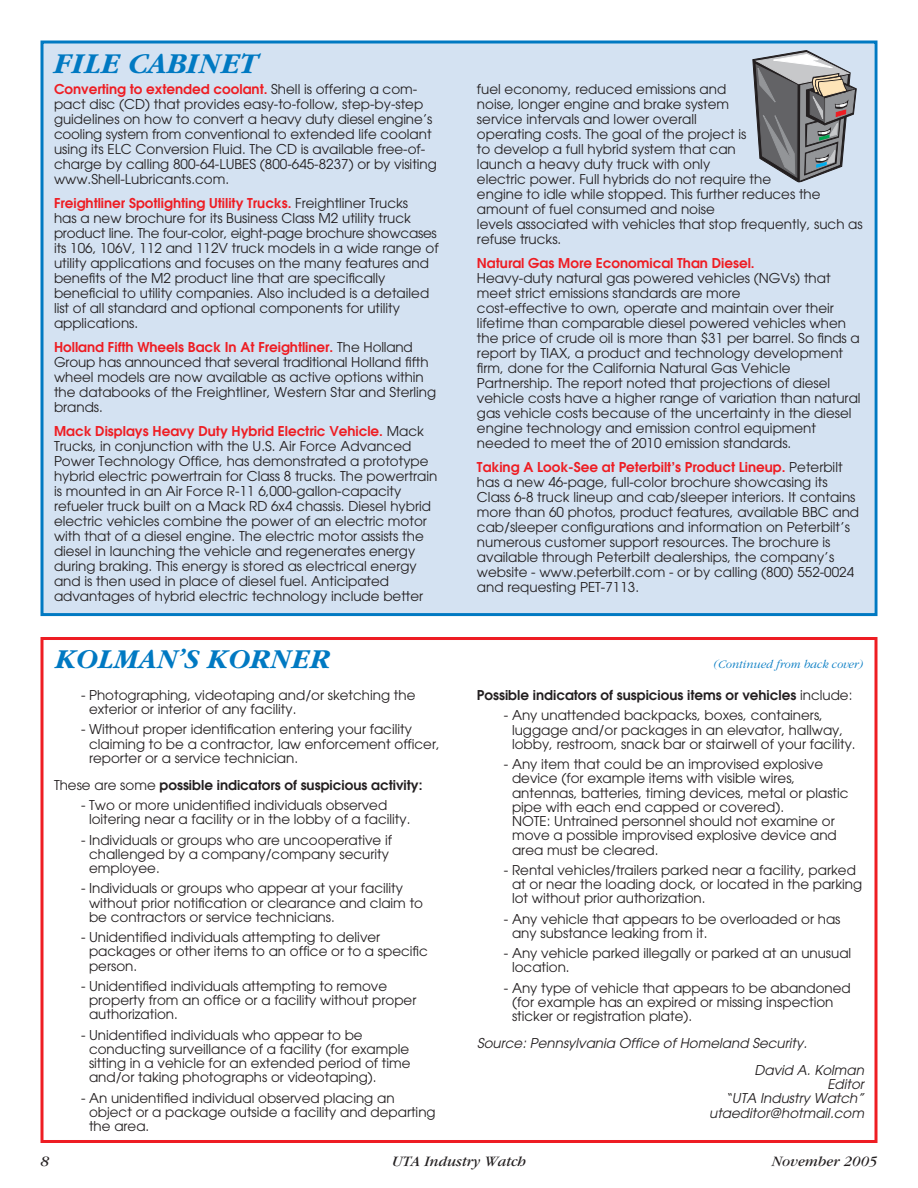
<style>
.page{position:relative;width:918px;height:1188px;background:#fff}
.page>*{position:absolute;margin:0;border:0;box-sizing:border-box;transform-origin:0 0}
.t1{font:italic 700 30px "Garamond";color:#0079c2}
.t2{font:italic 700 28.5px "Garamond";color:#0079c2}
.t3{font:italic 15px "Garamond";color:#231f20}
.t4{font:13.5px/15px "Avant Garde";color:#231f20}
.t5{font:600 13.5px "Avant Garde";color:#231f20}
.t6{font:italic 13.5px/14.2px "Avant Garde";color:#231f20}
.t7{font:600 13.5px "Avant Garde";color:#ee1d23}
.t8{font:italic 300 12px "Garamond";color:#0079c2}
.s1{font-weight:600;color:#ee1d23}
.s2{font-weight:400}
</style>
<div class="page">
<div style="left:44px;top:44px;width:830px;height:569px;background:#d4e2f2"></div>
<div style="left:40px;top:40px;width:838px;height:576px;border:3px solid #0079c2"></div>
<svg style="left:753px;top:50px;width:104px;height:133px"></svg>
<div style="left:40px;top:637px;width:838px;height:506px;border:3px solid #ee1d23"></div>
<h1 class="t1" style="left:52px;top:52px;width:205px">FILE CABINET</h1>
<p class="t4" style="left:54px;top:82px;width:384px"><span class="s1">Converting to extended coolant.</span> Shell is offering a com&shy;pact disc (CD) that provides easy-to-follow, step-by-step guidelines on how to convert a heavy duty diesel engine’s cooling system from conventional to extended life coolant using its ELC Conversion Fluid. The CD is available free-of&shy;charge by calling 800-64-LUBES (800-645-8237) or by visiting www.Shell-Lubricants.com.</p>
<p class="t4" style="left:54px;top:196px;width:386px"><span class="s1">Freightliner Spotlighting Utility Trucks.</span> Freightliner Trucks<br>has a new brochure for its Business Class M2 utility truck product line. The four-color, eight-page brochure showcases its 106, 106V, 112 and 112V truck models in a wide range of utility applications and focuses on the many features and benefits of the M2 product line that are specifically beneficial to utility companies. Also included is a detailed list of all standard and optional components for utility applications.</p>
<p class="t4" style="left:54px;top:340px;width:384px"><span class="s1">Holland Fifth Wheels Back In At Freightliner.</span> The Holland Group has announced that several traditional Holland fifth wheel models are now available as active options within the databooks of the Freightliner, Western Star and Sterling brands.</p>
<p class="t4" style="left:54px;top:424px;width:385px"><span class="s1">Mack Displays Heavy Duty Hybrid Electric Vehicle.</span> Mack Trucks, in conjunction with the U.S. Air Force Advanced Power Technology Office, has demonstrated a prototype hybrid electric powertrain for Class 8 trucks. The powertrain is mounted in an Air Force R-11 6,000-gallon-capacity refueler truck built on a Mack RD 6x4 chassis. Diesel hybrid electric vehicles combine the power of an electric motor with that of a diesel engine. The electric motor assists the diesel in launching the vehicle and regenerates energy during braking. This energy is stored as electrical energy and is then used in place of diesel fuel. Anticipated advantages of hybrid electric technology include better</p>
<h2 class="t2" style="left:54px;top:649px;width:277px">KOLMAN’S KORNER</h2>
<p class="t4" style="left:89px;top:689px;width:328px;line-height:14.2px;text-indent:-8px">- Photographing, videotaping and/or sketching the exterior or interior of any facility.</p>
<p class="t4" style="left:89px;top:724px;width:352px;line-height:14.2px;text-indent:-8px">- Without proper identification entering your facility claiming to be a contractor, law enforcement officer, reporter or a service technician.</p>
<p class="t5" style="left:54px;top:780px;width:370px"><span class="s2">These are some</span> possible indicators of suspicious activity:</p>
<p class="t4" style="left:89px;top:799px;width:323px;line-height:14.2px;text-indent:-8px">- Two or more unidentified individuals observed loitering near a facility or in the lobby of a facility.</p>
<p class="t4" style="left:89px;top:834px;width:304px;line-height:14.2px;text-indent:-8px">- Individuals or groups who are uncooperative if challenged by a company/company security employee.</p>
<p class="t4" style="left:89px;top:883px;width:336px;line-height:14.2px;text-indent:-8px">- Individuals or groups who appear at your facility without prior notification or clearance and claim to be contractors or service technicians.</p>
<p class="t4" style="left:89px;top:931px;width:340px;line-height:14.2px;text-indent:-8px">- Unidentified individuals attempting to deliver packages or other items to an office or to a specific person.</p>
<p class="t4" style="left:89px;top:980px;width:329px;line-height:14.2px;text-indent:-8px">- Unidentified individuals attempting to remove property from an office or a facility without proper authorization.</p>
<p class="t4" style="left:89px;top:1029px;width:323px;line-height:14.2px;text-indent:-8px">- Unidentified individuals who appear to be conducting surveillance of a facility (for example sitting in a vehicle for an extended period of time and/or taking photographs or videotaping).</p>
<p class="t4" style="left:89px;top:1092px;width:348px;line-height:14.2px;text-indent:-8px">- An unidentified individual observed placing an object or a package outside a facility and departing the area.</p>
<p class="t4" style="left:477px;top:82px;width:387px">fuel economy, reduced emissions and<br>noise, longer engine and brake system<br>service intervals and lower overall<br>operating costs. The goal of the project is<br>to develop a full hybrid system that can<br>launch a heavy duty truck with only<br>electric power. Full hybrids do not require the<br>engine to idle while stopped. This further reduces the amount of fuel consumed and noise<br>levels associated with vehicles that stop frequently, such as refuse trucks.</p>
<p class="t7" style="left:477px;top:258px;width:279px">Natural Gas More Economical Than Diesel.</p>
<p class="t4" style="left:477px;top:271px;width:385px">Heavy-duty natural gas powered vehicles (NGVs) that meet strict emissions standards are more<br>cost-effective to own, operate and maintain over their lifetime than comparable diesel powered vehicles when the price of crude oil is more than $31 per barrel. So finds a report by TIAX, a product and technology development firm, done for the California Natural Gas Vehicle Partnership. The report noted that projections of diesel vehicle costs have a higher range of variation than natural gas vehicle costs because of the uncertainty in the diesel engine technology and emission control equipment needed to meet the of 2010 emission standards.</p>
<p class="t4" style="left:477px;top:460px;width:384px"><span class="s1">Taking A Look-See at Peterbilt’s Product Lineup.</span> Peterbilt has a new 46-page, full-color brochure showcasing its Class 6-8 truck lineup and cab/sleeper interiors. It contains more than 60 photos, product features, available BBC and cab/sleeper configurations and information on Peterbilt’s numerous customer support resources. The brochure is available through Peterbilt dealerships, the company’s website - www.peterbilt.com - or by calling (800) 552-0024 and requesting PET-7113.</p>
<p class="t8" style="left:714px;top:660px;width:151px">(Continued from back cover)</p>
<p class="t5" style="left:477px;top:690px;width:377px">Possible indicators of suspicious items or vehicles <span class="s2">include:</span></p>
<p class="t4" style="left:512px;top:709px;width:345px;line-height:14.2px;text-indent:-8px">- Any unattended backpacks, boxes, containers, luggage and/or packages in an elevator, hallway, lobby, restroom, snack bar or stairwell of your facility.</p>
<p class="t4" style="left:512px;top:758px;width:338px;line-height:14.2px;text-indent:-8px">- Any item that could be an improvised explosive device (for example items with visible wires, antennas, batteries, timing devices, metal or plastic pipe with each end capped or covered).<br>NOTE: Untrained personnel should not examine or move a possible improvised explosive device and area must be cleared.</p>
<p class="t4" style="left:512px;top:864px;width:352px;line-height:14.2px;text-indent:-8px">- Rental vehicles/trailers parked near a facility, parked at or near the loading dock, or located in the parking lot without prior authorization.</p>
<p class="t4" style="left:512px;top:913px;width:330px;line-height:14.2px;text-indent:-8px">- Any vehicle that appears to be overloaded or has any substance leaking from it.</p>
<p class="t4" style="left:512px;top:947px;width:341px;line-height:14.2px;text-indent:-8px">- Any vehicle parked illegally or parked at an unusual location.</p>
<p class="t4" style="left:512px;top:982px;width:340px;line-height:14.2px;text-indent:-8px">- Any type of vehicle that appears to be abandoned (for example has an expired or missing inspection sticker or registration plate).</p>
<p class="t6" style="left:754px;top:1031px;width:113px;line-height:27px;text-indent:-277px">Source: Pennsylvania Office of Homeland Security.<br>David A. Kolman</p>
<p class="t6" style="left:709px;top:1078px;width:159px;text-align:right">Editor<br>“UTA Industry Watch” utaeditor@hotmail.com</p>
<p class="t3" style="left:40px;top:1156px;width:10px">8</p>
<p class="t3" style="left:392px;top:1156px;width:136px">UTA Industry Watch</p>
<p class="t3" style="left:772px;top:1156px;width:107px">November 2005</p>
</div>
